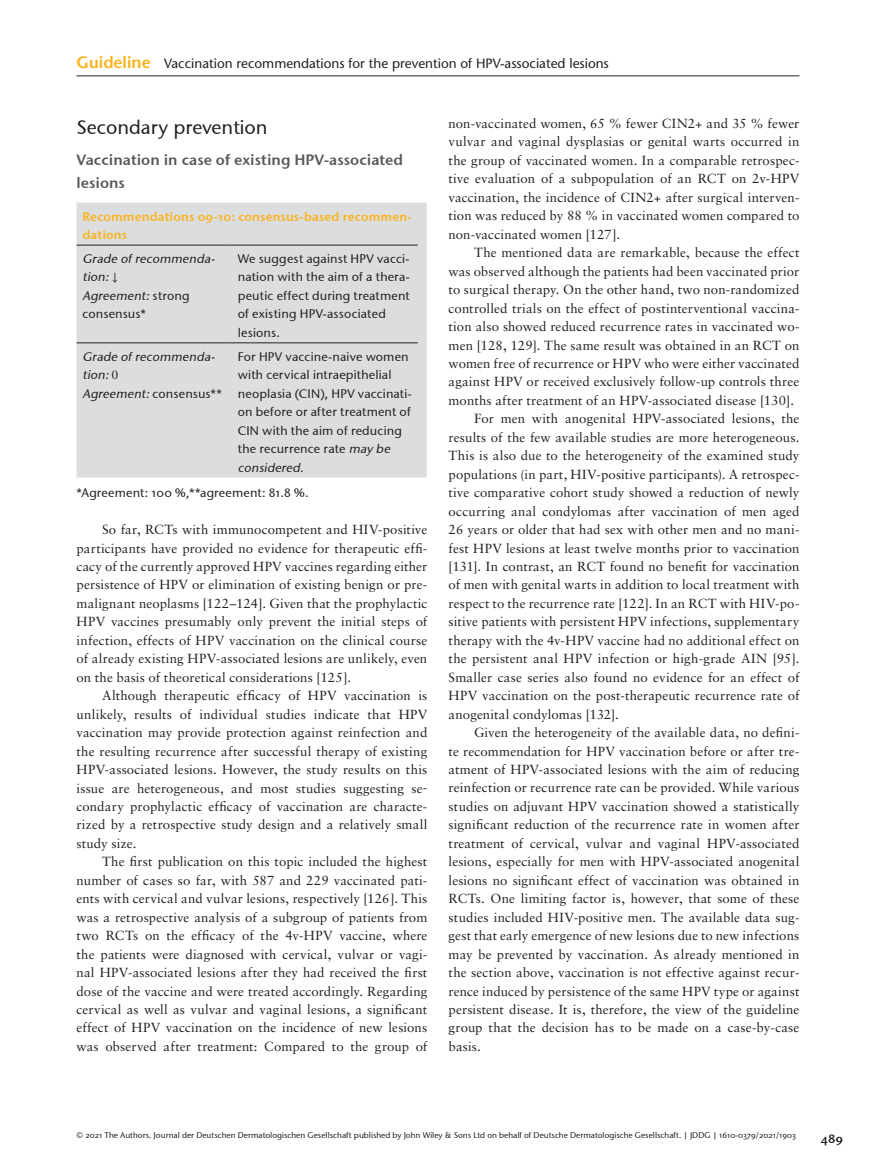
<style>
.page{position:relative;width:893px;height:1174px;background:#fff}
.page>*{position:absolute;margin:0;border:0;box-sizing:border-box;transform-origin:0 0}
.t1{font:19.5px "Stone Sans OSITCTT Medium";color:#231f20}
.t2{font:15px/22.5px "Stone Sans Sem OSITCTT Semi";color:#57585a}
.t3{font:13.5px "Stone Sans";color:#231f20}
.t4{font:13.2px/18.5px "Sabon";letter-spacing:.01em;color:#231f20;text-align:justify}
.t5{font:12.45px/18.5px "Stone Sans OSITCTT Medium";letter-spacing:.015em;color:#231f20}
.t6{font:italic 12.45px/18.5px "Stone Sans OSITCTT Medium";color:#231f20}
.t7{font:12.45px/18.5px "Stone Sans Sem OSITCTT Semi";letter-spacing:.01em;color:#fbb31b}
.t8{font:12.45px "Stone Sans Sem OSITCTT Semi";color:#231f20}
.t9{font:8.25px "Stone Sans OSITCTT Medium";color:#231f20}
.s1{font-weight:600;font-size:16.5px;color:#fbb31b}
.s2{font-family:"STIX";font-style:normal}
.s3{font-style:normal}
.s4{font-style:italic}
</style>
<div class="page">
<hr style="left:77px;top:76px;width:722px;height:1px;background:#231f20">
<div style="left:77px;top:202px;width:350px;height:275px;background:#dcdddf"></div>
<hr style="left:77px;top:245px;width:155px;height:1px;background:#231f20">
<hr style="left:232px;top:245px;width:186px;height:1px;background:#231f20">
<hr style="left:77px;top:342px;width:155px;height:1px;background:#231f20">
<hr style="left:232px;top:342px;width:186px;height:1px;background:#231f20">
<svg style="left:112px;top:371px;width:6px;height:8px"></svg>
<p class="t3" style="left:77px;top:55px;width:534px"><span class="s1">Guideline</span> Vaccination recommendations for the prevention of HPV-associated lesions</p>
<h1 class="t1" style="left:77px;top:115px;width:193px">Secondary prevention</h1>
<p class="t2" style="left:77px;top:148px;width:328px">Vaccination in case of existing HPV-associated lesions</p>
<p class="t7" style="left:83px;top:207px;width:331px">Recommendations 09-10: consensus-based recommen&shy;dations</p>
<p class="t6" style="left:83px;top:249px;width:136px">Grade ofrecommenda&shy;tion: <span class="s2">↓<br></span>Agreement:<span class="s3">s t ro n g consensus*</span></p>
<p class="t5" style="left:238px;top:249px;width:174px">We suggest against HPV vacci&shy;nation with the aim of a thera&shy;peutic effect during treatment of existing HPV-associated lesions.</p>
<p class="t6" style="left:83px;top:347px;width:141px">Grade ofrecommenda&shy;tion:<br>Agreement:<span class="s3">consensus**</span></p>
<p class="t5" style="left:238px;top:347px;width:176px">For HPV vaccine-naive women with cervical intraepithelial neoplasia (CIN), HPV vaccinati&shy;on before or after treatment of<br>CIN with the aim of reducing the recurrence rate <span class="s4">may be considered</span>.</p>
<p class="t5" style="left:77px;top:483px;width:234px">*Agreement: 100 %,**agreement: 81.8 %.</p>
<p class="t4" style="left:77px;top:520px;width:352px;text-indent:26px">So far, RCTs with immunocompetent and HIV-positive participants have provided no evidence for therapeutic effi&shy;cacy of the currently approved HPV vaccines regarding either persistence of HPV or elimination of existing benign or pre&shy;malignant neoplasms [122–124]. Given that the prophylactic HPV vaccines presumably only prevent the initial steps of infection, effects of HPV vaccination on the clinical course of already existing HPV-associated lesions are unlikely, even on the basis of theoretical considerations [125].</p>
<p class="t4" style="left:77px;top:686px;width:352px;text-indent:26px">Although therapeutic efficacy of HPV vaccination is unlikely, results of individual studies indicate that HPV vaccination may provide protection against reinfection and the resulting recurrence after successful therapy of existing HPV-associated lesions. However, the study results on this issue are heterogeneous, and most studies suggesting se&shy;condary prophylactic efficacy of vaccination are characte&shy;rized by a retrospective study design and a relatively small study size.</p>
<p class="t4" style="left:77px;top:852px;width:352px;text-indent:26px">The first publication on this topic included the highest number of cases so far, with 587 and 229 vaccinated pati&shy;ents with cervical and vulvar lesions, respectively [126]. This was a retrospective analysis of a subgroup of patients from two RCTs on the efficacy of the 4v-HPV vaccine, where the patients were diagnosed with cervical, vulvar or vagi&shy;nal HPV-associated lesions after they had received the first dose of the vaccine and were treated accordingly. Regarding cervical as well as vulvar and vaginal lesions, a significant effect of HPV vaccination on the incidence of new lesions was observed after treatment: Compared to the group of</p>
<p class="t4" style="left:449px;top:114px;width:352px">non-vaccinated women, 65 % fewer CIN2+ and 35 % fewer vulvar and vaginal dysplasias or genital warts occurred in the group of vaccinated women. In a comparable retrospec&shy;tive evaluation of a subpopulation of an RCT on 2v-HPV vaccination, the incidence of CIN2+ after surgical interven&shy;tion was reduced by 88 % in vaccinated women compared to non-vaccinated women [127].</p>
<p class="t4" style="left:474px;top:243px;width:327px">The mentioned data are remarkable, because the effect</p>
<p class="t4" style="left:449px;top:262px;width:352px">was observed although the patients had been vaccinated prior</p>
<p class="t4" style="left:449px;top:280px;width:352px">to surgical therapy. On the other hand, two non-randomized</p>
<p class="t4" style="left:449px;top:299px;width:352px">controlled trials on the effect of postinterventional vaccina-</p>
<p class="t4" style="left:449px;top:317px;width:352px">tion also showed reduced recurrence rates in vaccinated wo-</p>
<p class="t4" style="left:449px;top:335px;width:352px">men [128, 129]. The same result was obtained in an RCT on</p>
<p class="t4" style="left:449px;top:354px;width:352px">women free of recurrence or HPV who were either vaccinated</p>
<p class="t4" style="left:449px;top:372px;width:352px">against HPV or received exclusively follow-up controls three</p>
<p class="t4" style="left:449px;top:391px;width:347px">months after treatment of an HPV-associated disease [130].</p>
<p class="t4" style="left:474px;top:409px;width:327px">For men with anogenital HPV-associated lesions, the</p>
<p class="t4" style="left:449px;top:428px;width:352px">results of the few available studies are more heterogeneous.</p>
<p class="t4" style="left:449px;top:446px;width:352px">This is also due to the heterogeneity of the examined study</p>
<p class="t4" style="left:449px;top:465px;width:352px">populations (in part, HIV-positive participants). A retrospec-</p>
<p class="t4" style="left:449px;top:483px;width:352px">tive comparative cohort study showed a reduction of newly</p>
<p class="t4" style="left:449px;top:501px;width:352px">occurring anal condylomas after vaccination of men aged</p>
<p class="t4" style="left:449px;top:520px;width:352px">26 years or older that had sex with other men and no mani-</p>
<p class="t4" style="left:449px;top:538px;width:352px">fest HPV lesions at least twelve months prior to vaccination</p>
<p class="t4" style="left:449px;top:557px;width:352px">[131]. In contrast, an RCT found no benefit for vaccination</p>
<p class="t4" style="left:449px;top:575px;width:352px">of men with genital warts in addition to local treatment with</p>
<p class="t4" style="left:449px;top:594px;width:352px">respect to the recurrence rate [122]. In an RCT with HIV-po-</p>
<p class="t4" style="left:449px;top:612px;width:352px">sitive patients with persistent HPV infections, supplementary</p>
<p class="t4" style="left:449px;top:631px;width:352px">therapy with the 4v-HPV vaccine had no additional effect on</p>
<p class="t4" style="left:449px;top:649px;width:352px">the persistent anal HPV infection or high-grade AIN [95].</p>
<p class="t4" style="left:449px;top:668px;width:352px">Smaller case series also found no evidence for an effect of</p>
<p class="t4" style="left:449px;top:686px;width:352px">HPV vaccination on the post-therapeutic recurrence rate of</p>
<p class="t4" style="left:449px;top:704px;width:172px">anogenital condylomas [132].</p>
<p class="t4" style="left:474px;top:723px;width:327px">Given the heterogeneity of the available data, no defini-</p>
<p class="t4" style="left:449px;top:741px;width:352px">te recommendation for HPV vaccination before or after tre-</p>
<p class="t4" style="left:449px;top:760px;width:352px">atment of HPV-associated lesions with the aim of reducing</p>
<p class="t4" style="left:449px;top:778px;width:352px">reinfection or recurrence rate can be provided. While various</p>
<p class="t4" style="left:449px;top:797px;width:352px">studies on adjuvant HPV vaccination showed a statistically</p>
<p class="t4" style="left:449px;top:815px;width:352px">significant reduction of the recurrence rate in women after</p>
<p class="t4" style="left:449px;top:834px;width:352px">treatment of cervical, vulvar and vaginal HPV-associated</p>
<p class="t4" style="left:449px;top:852px;width:352px">lesions, especially for men with HPV-associated anogenital</p>
<p class="t4" style="left:449px;top:870px;width:352px">lesions no significant effect of vaccination was obtained in</p>
<p class="t4" style="left:449px;top:889px;width:352px">RCTs. One limiting factor is, however, that some of these</p>
<p class="t4" style="left:449px;top:907px;width:352px">studies included HIV-positive men. The available data sug-</p>
<p class="t4" style="left:449px;top:926px;width:352px">gest that early emergence of new lesions due to new infections</p>
<p class="t4" style="left:449px;top:944px;width:352px">may be prevented by vaccination. As already mentioned in</p>
<p class="t4" style="left:449px;top:963px;width:352px">the section above, vaccination is not effective against recur-</p>
<p class="t4" style="left:449px;top:981px;width:352px">rence induced by persistence of the same HPV type or against</p>
<p class="t4" style="left:449px;top:1000px;width:352px">persistent disease. It is, therefore, the view of the guideline</p>
<p class="t4" style="left:449px;top:1018px;width:352px">group that the decision has to be made on a case-by-case</p>
<p class="t4" style="left:449px;top:1037px;width:34px">basis.</p>
<p class="t9" style="left:77px;top:1130px;width:721px">© 2021 The Authors. Journal der Deutschen Dermatologischen Gesellschaft published by John Wiley &amp; Sons Ltd on behalf of Deutsche Dermatologische Gesellschaft. | JDDG | 1610-0379/2021/1903</p>
<p class="t8" style="left:821px;top:1131px;width:24px">489</p>
</div>
